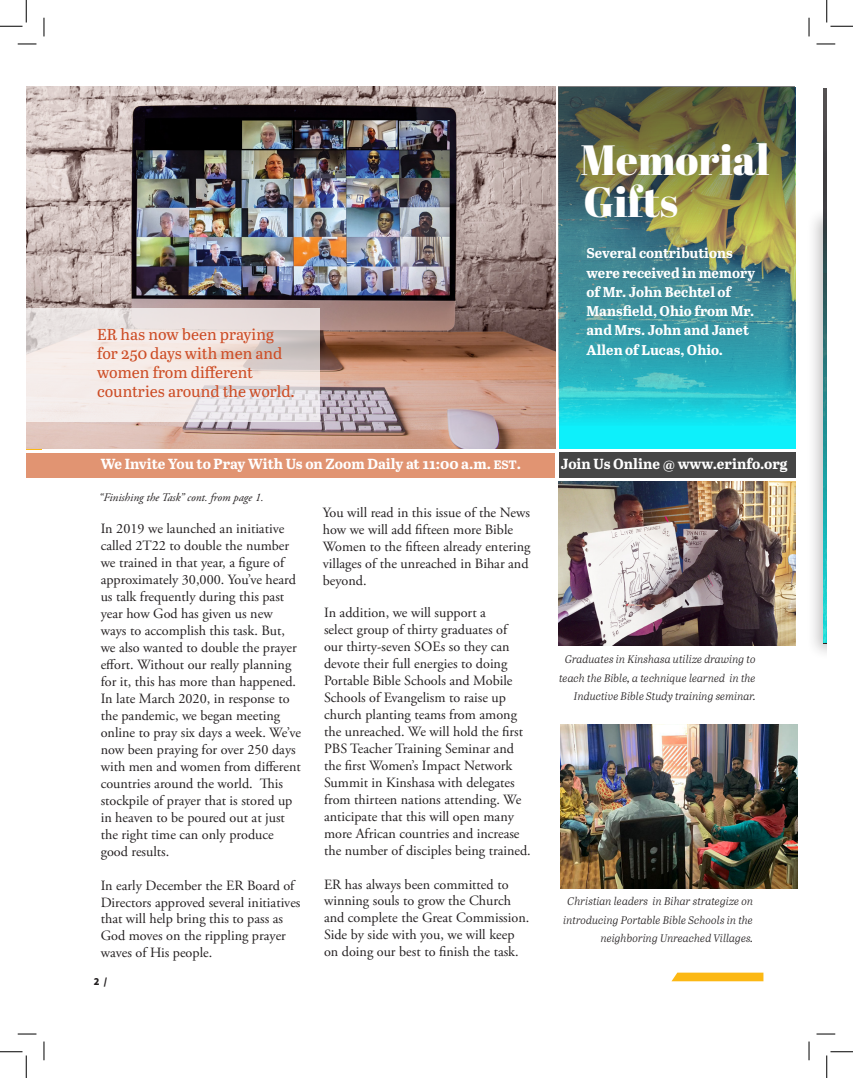
<style>
.page{position:relative;width:853px;height:1078px;background:#fff}
.page>*{position:absolute;margin:0;border:0;box-sizing:border-box;transform-origin:0 0}
.Newsletter_Title{font:42.38px "Abril Fatface";color:#fff}
.Body_Text{font:15.75px/19px "Abril Text";color:#cd4d26}
.Body_Text-2{font:700 14.62px "Abril Text";color:#fff}
.Body_Text-3{font:14.12px/17px "Adobe Garamond Pro";color:#231f20}
.Images_Description{font:700 14.12px/19.2px "Abril Text";color:#fff}
.Body_Text-4{font:italic 11.62px "Adobe Garamond Pro";color:#231f20}
.Pull_Quote_-_Black{font:italic 11px/18.2px "Abril Text Lt";color:#231f20;text-align:right}
.s1{font-size:12.12px}
.s2{color:#fff}
.s3{font-size:14.12px;color:#fff}
</style>
<div class="page">
<div style="left:559px;top:452px;width:236px;height:26px;background:#454545"></div>
<img style="left:559px;top:482px;width:236px;height:163px">
<img style="left:561px;top:725px;width:237px;height:163px">
<div style="left:559px;top:87px;width:236px;height:362px;background:#0df0fb"></div>
<img style="left:559px;top:230px;width:236px;height:193px">
<svg style="left:671px;top:973px;width:92px;height:8px"></svg>
<img style="left:26px;top:86px;width:529px;height:363px">
<svg style="left:26px;top:309px;width:294px;height:113px;background:#ece3e1"></svg>
<div style="left:26px;top:453px;width:529px;height:24px;background:#e19472"></div>
<svg style="left:823px;top:88px;width:4px;height:120px"></svg>
<img style="left:558px;top:86px;width:237px;height:144px">
<div style="left:807px;top:208px;width:20px;height:452px;background:#231f20;opacity:.28"></div>
<svg style="left:823px;top:215px;width:4px;height:59px"></svg>
<img style="left:823px;top:274px;width:4px;height:369px">
<svg style="left:18px;top:43px;width:18px;height:2px"></svg>
<svg style="left:816px;top:43px;width:19px;height:2px"></svg>
<svg style="left:18px;top:1033px;width:18px;height:2px"></svg>
<svg style="left:816px;top:1033px;width:19px;height:2px"></svg>
<svg style="left:43px;top:18px;width:2px;height:18px"></svg>
<svg style="left:43px;top:1041px;width:2px;height:19px"></svg>
<svg style="left:808px;top:18px;width:2px;height:18px"></svg>
<svg style="left:808px;top:1041px;width:2px;height:19px"></svg>
<svg style="left:0;top:0;width:27px;height:27px"></svg>
<svg style="left:0;top:1051px;width:27px;height:27px"></svg>
<svg style="left:826px;top:0;width:27px;height:27px"></svg>
<svg style="left:826px;top:1051px;width:27px;height:27px"></svg>
<p class="Body_Text" style="left:97px;top:324px;width:199px">ER has now been praying for 250 days with men and women from different countries around the world.</p>
<p class="Body_Text-2" style="left:101px;top:453px;width:422px">We Invite You to Pray With Us on Zoom Daily at 11:00 a.m. <span class="s1">EST</span>.</p>
<p class="Body_Text-4" style="left:99px;top:491px;width:173px">“Finishing the Task” cont. from page 1.<span class="s2">.</span><span class="s3">/</span></p>
<p class="Body_Text-3" style="left:101px;top:521px;width:202px">In 2019 we launched an initiative called 2T22 to double the number we trained in that year, a figure of approximately 30,000. You’ve heard us talk frequently during this past year how God has given us new ways to accomplish this task. But, we also wanted to double the prayer effort. Without our really planning for it, this has more than happened.<br>In late March 2020, in response to the pandemic, we began meeting online to pray six days a week. We’ve now been praying for over 250 days with men and women from different countries around the world. This stockpile of prayer that is stored up in heaven to be poured out at just the right time can only produce good results.</p>
<p class="Body_Text-3" style="left:101px;top:877px;width:201px">In early December the ER Board of<br>Directors approved several initiatives that will help bring this to pass as<br>God moves on the rippling prayer waves of His people.</p>
<p class="Body_Text-3" style="left:323px;top:504px;width:209px">You will read in this issue of the News how we will add fifteen more Bible<br>Women to the fifteen already entering villages of the unreached in Bihar and beyond.</p>
<p class="Body_Text-3" style="left:324px;top:604px;width:208px">In addition, we will support a<br>select group of thirty graduates of<br>our thirty-seven SOEs so they can devote their full energies to doing Portable Bible Schools and Mobile Schools of Evangelism to raise up church planting teams from among the unreached. We will hold the first PBS Teacher Training Seminar and the first Women’s Impact Network Summit in Kinshasa with delegates from thirteen nations attending. We anticipate that this will open many more African countries and increase the number of disciples being trained.</p>
<p class="Body_Text-3" style="left:324px;top:876px;width:207px">ER has always been committed to winning souls to grow the Church and complete the Great Commission.<br>Side by side with you, we will keep on doing our best to finish the task.</p>
<p class="Newsletter_Title" style="left:581px;top:130px;width:190px">Memorial</p>
<p class="Newsletter_Title" style="left:583px;top:172px;width:96px">Gifts</p>
<p class="Images_Description" style="left:587px;top:243px;width:170px">Several contributions were received in memory of Mr. John Bechtel of<br>Mansfield, Ohio from Mr. and Mrs. John and Janet<br>Allen of Lucas, Ohio.</p>
<p class="Body_Text-2" style="left:561px;top:453px;width:228px">Join Us Online @ www.erinfo.org</p>
<p class="Pull_Quote_-_Black" style="left:559px;top:650px;width:198px">Graduates in Kinshasa utilize drawing to teach the Bible, a technique learned in the<br>Inductive Bible Study training seminar.</p>
<p class="Pull_Quote_-_Black" style="left:563px;top:892px;width:191px">Christian leaders in Bihar strategize on introducing Portable Bible Schools in the neighboring Unreached Villages.</p>
</div>
